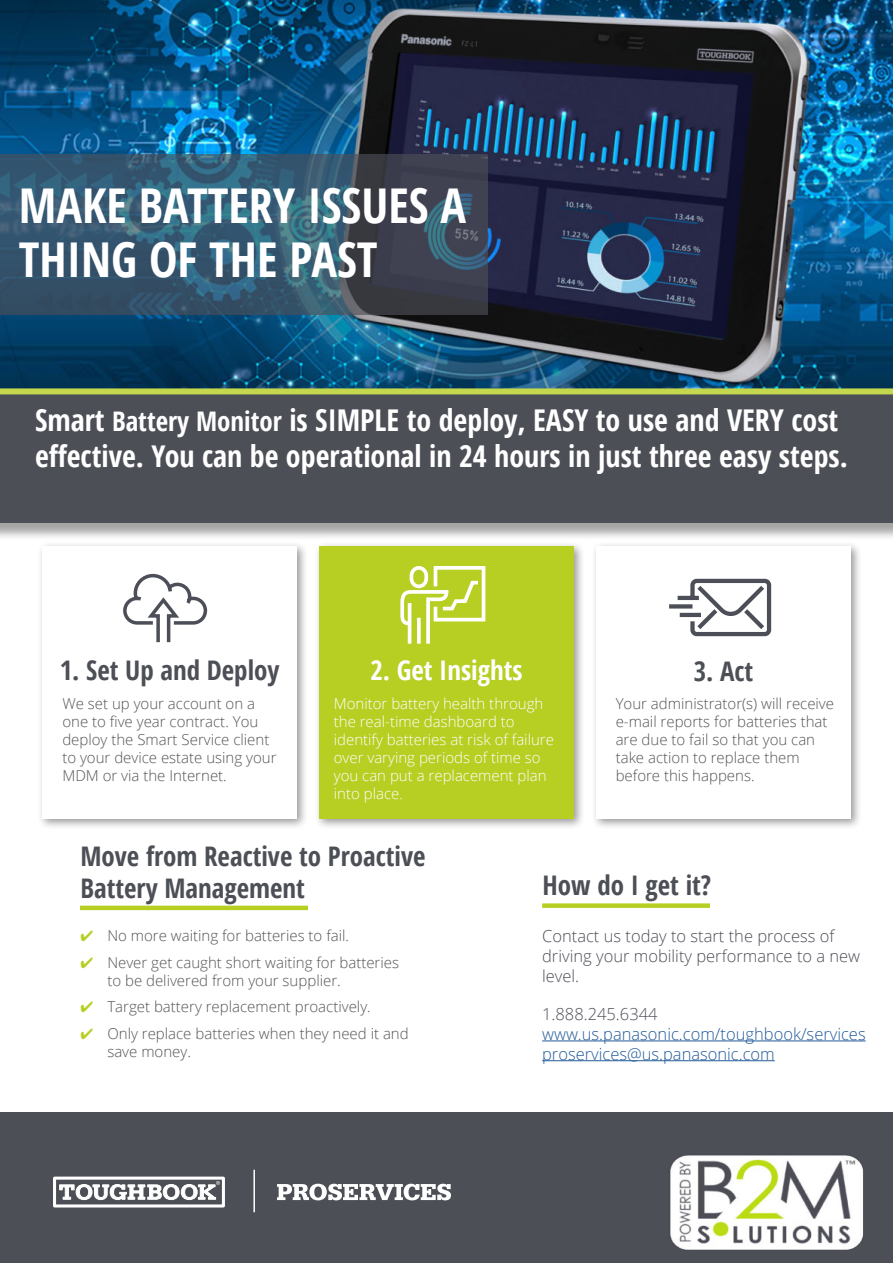
<style>
.page{position:relative;width:893px;height:1263px;background:#fff}
.page>*{position:absolute;margin:0;border:0;box-sizing:border-box;transform-origin:0 0}
.Slogan{font:700 48px/54px "Open Sans Condensed";color:#fff}
.Under_Slogan_Text{font:700 30px/36px "Open Sans Condensed";color:#fff}
.Section_Title{font:700 27px/32.4px "Open Sans Condensed";color:#4d4f57}
.Service_Title{font:700 27px "Open Sans Condensed";color:#4d4f57}
.Service_Title-2{font:700 27px "Open Sans Condensed";color:#fff}
.Service_Text{font:300 16.5px/19.8px "Open Sans";color:#4d4f57}
.Service_Text-2{font:300 16.5px "Open Sans";color:#225a9b}
.Service_Text_2{font:300 15px/18px "Open Sans";color:#545453}
.Service_Text-3{font:300 15px/18px "Open Sans";color:#fff}
.s1{font-size:27px}
.s2{color:#b7ce23}
</style>
<div class="page">
<img style="left:0;top:0;width:893px;height:388px">
<div style="left:37px;top:541px;width:272px;height:289px;background:#1a1a18;opacity:.45"></div>
<div style="left:43px;top:546px;width:254px;height:273px;background:#fff"></div>
<div style="left:591px;top:541px;width:271px;height:289px;background:#1a1a18;opacity:.45"></div>
<div style="left:596px;top:546px;width:254px;height:273px;background:#fff"></div>
<div style="left:314px;top:541px;width:271px;height:289px;background:#1a1a18;opacity:.45"></div>
<div style="left:319px;top:546px;width:255px;height:273px;background:#b7ce23"></div>
<svg style="left:123px;top:574px;width:84px;height:68px"></svg>
<svg style="left:400px;top:566px;width:85px;height:78px"></svg>
<svg style="left:669px;top:579px;width:102px;height:57px"></svg>
<svg style="left:0;top:154px;width:488px;height:161px;background:#385469"></svg>
<div style="left:0;top:396px;width:893px;height:145px;background:#1a1a18;opacity:.4"></div>
<div style="left:0;top:394px;width:893px;height:128px;background:#4d4f57"></div>
<div style="left:0;top:388px;width:893px;height:6px;background:#c4d74d"></div>
<hr style="left:80px;top:906px;width:228px;height:4px;background:#b7ce23">
<hr style="left:542px;top:1040px;width:324px;height:1px;background:#225a9b">
<hr style="left:542px;top:1060px;width:233px;height:1px;background:#225a9b">
<div style="left:542px;top:903px;width:168px;height:5px;background:#b7ce23"></div>
<div style="left:0;top:1112px;width:893px;height:151px;background:#4d4f57"></div>
<img style="left:670px;top:1155px;width:193px;height:95px">
<div style="left:53px;top:1176px;width:172px;height:31px;border:3px solid #fff"></div>
<svg style="left:59px;top:1181px;width:161px;height:19px"></svg>
<svg style="left:277px;top:1184px;width:174px;height:16px"></svg>
<hr style="left:253px;top:1170px;width:2px;height:42px;background:#fff">
<p class="Slogan" style="left:19px;top:177px;width:449px">MAKE BATTERY ISSUES A<br>THING OF THE PAST</p>
<p class="Under_Slogan_Text" style="left:35px;top:401px;width:814px">Smart <span class="s1">Battery Monitor</span> is SIMPLE to deploy, EASY to use and VERY cost effective. You can be operational in 24 hours in just three easy steps.</p>
<p class="Service_Title" style="left:60px;top:651px;width:221px">1. Set Up and Deploy</p>
<p class="Service_Title-2" style="left:370px;top:651px;width:154px">2. Get Insights</p>
<p class="Service_Title" style="left:694px;top:652px;width:61px">3. Act</p>
<p class="Service_Text-3" style="left:334px;top:694px;width:222px">Monitor battery health through the real-time dashboard to identify batteries at risk of failure over varying periods of time so you can put a replacement plan into place.</p>
<p class="Service_Text_2" style="left:62px;top:694px;width:216px">We set up your account on a one to five year contract. You deploy the Smart Service client to your device estate using your<br>MDM or via the Internet.</p>
<p class="Service_Text_2" style="left:616px;top:694px;width:220px">Your administrator(s) will receive e-mail reports for batteries that are due to fail so that you can take action to replace them before this happens.</p>
<p class="Section_Title" style="left:80px;top:839px;width:347px">Move from Reactive to Proactive<br>Battery Management</p>
<p class="Service_Text_2" style="left:80px;top:926px;width:270px"><span class="s2">✔</span> No more waiting for batteries to fail.</p>
<p class="Service_Text_2" style="left:107px;top:953px;width:293px;text-indent:-27px"><span class="s2">✔</span> Never get caught short waiting for batteries to be delivered from your supplier.</p>
<p class="Service_Text_2" style="left:80px;top:997px;width:292px"><span class="s2">✔</span> Target battery replacement proactively.</p>
<p class="Service_Text_2" style="left:107px;top:1024px;width:303px;text-indent:-27px"><span class="s2">✔</span> Only replace batteries when they need it and save money.</p>
<p class="Section_Title" style="left:542px;top:868px;width:170px">How do I get it?</p>
<p class="Service_Text" style="left:542px;top:926px;width:320px">Contact us today to start the process of driving your mobility performance to a new level.</p>
<p class="Service_Text" style="left:542px;top:1003px;width:117px">1.888.245.6344</p>
<p class="Service_Text-2" style="left:542px;top:1022px;width:325px">www.us.panasonic.com/toughbook/services</p>
<p class="Service_Text-2" style="left:542px;top:1042px;width:234px">proservices@us.panasonic.com</p>
</div>
